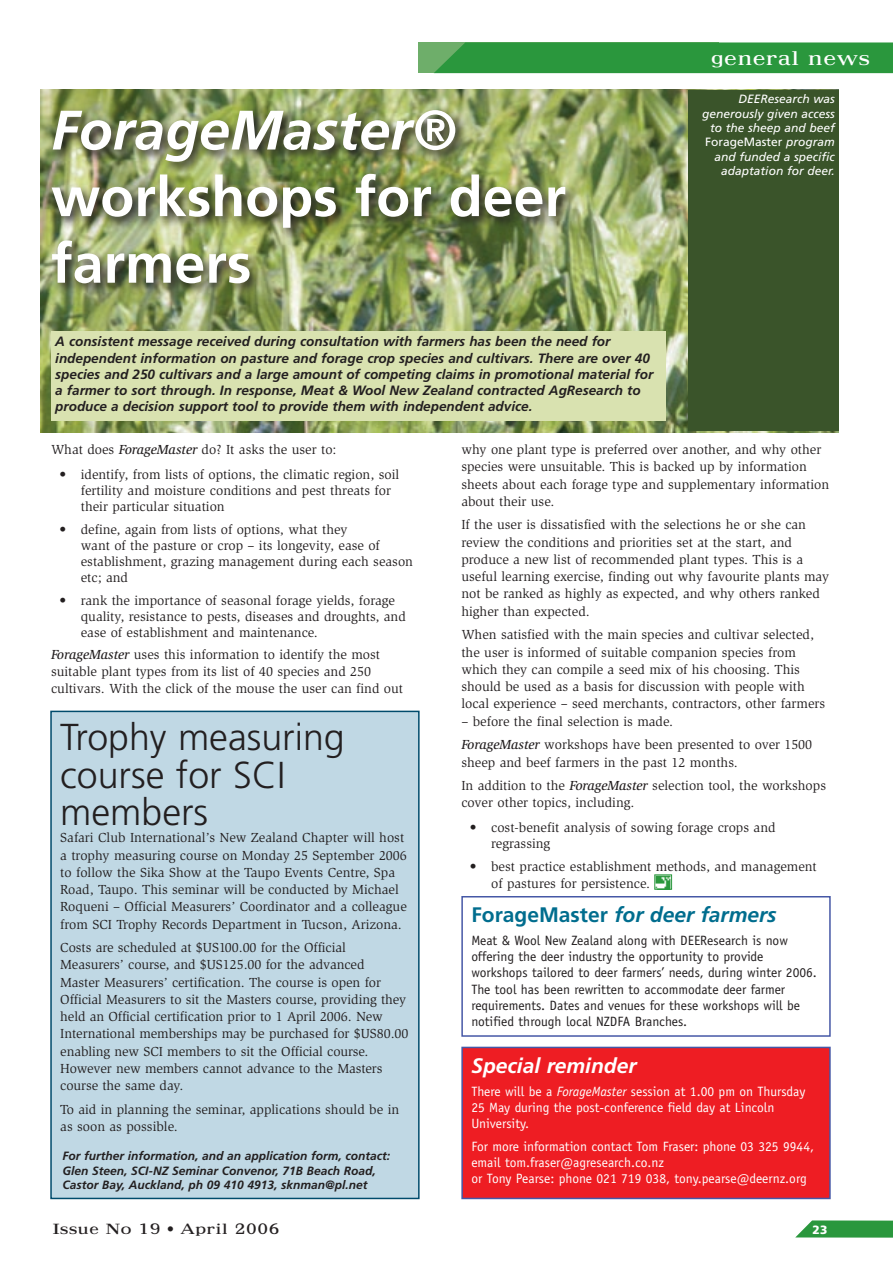
<style>
.page{position:relative;width:893px;height:1263px;background:#fff}
.page>*{position:absolute;margin:0;border:0;box-sizing:border-box;transform-origin:0 0}
.t1{font:700 55.5px/66.6px "Frutiger";color:#fff}
.t2{font:italic 700 55.5px "Frutiger";color:#fff}
.t3{font:300 37.5px/37.5px "Frutiger";color:#231f20}
.t4{font:italic 700 21px "Frutiger";color:#006d8e}
.t5{font:italic 700 21px "Frutiger";color:#fff}
.t6{font:18px "Maximus";color:#fff}
.t7{font:13.5px/17.2px "Slimbach";color:#231f20}
.t8{font:italic 700 13.5px/16.2px "Frutiger";color:#231f20}
.t9{font:13.5px/16.2px "Officina Sans";color:#231f20}
.t10{font:13.5px/16.2px "Officina Sans";color:#fff}
.t11{font:13.5px "Maximus";color:#231f20}
.t12{font:italic 700 12px/14.4px "Frutiger";color:#231f20}
.t13{font:italic 12px/14.4px "Frutiger";color:#fff;text-align:right}
.t14{font:900 12px "Frutiger";color:#fff}
.s1{font-style:normal}
.s2{font-weight:500;font-style:italic}
.s3{font-style:italic}
</style>
<div class="page">
<div style="left:419px;top:42px;width:300px;height:31px;background:#6eae6a"></div>
<div style="left:434px;top:42px;width:459px;height:31px;background:#2a973d"></div>
<svg style="left:795px;top:1220px;width:98px;height:18px;background:#47a557"></svg>
<img style="left:41px;top:90px;width:797px;height:342px">
<img style="left:656px;top:876px;width:14px;height:12px">
<div style="left:654px;top:874px;width:18px;height:16px;border:1px solid #2a973d"></div>
<div style="left:461px;top:896px;width:370px;height:141px;border:2px solid #4658a6"></div>
<div style="left:462px;top:1047px;width:368px;height:151px;background:#ee1d23"></div>
<div style="left:461px;top:1047px;width:370px;height:152px;border:2px solid #4658a6"></div>
<div style="left:689px;top:90px;width:150px;height:340px;background:#3a542a"></div>
<div style="left:51px;top:711px;width:368px;height:487px;background:#c0d8e4"></div>
<div style="left:50px;top:711px;width:370px;height:488px;border:2px solid #004b6c"></div>
<img style="left:46px;top:103px;width:534px;height:196px">
<div style="left:51px;top:332px;width:614px;height:89px;background:#d9e2b0"></div>
<h1 class="t2" style="left:51px;top:98px;width:407px">ForageMaster®</h1>
<h1 class="t1" style="left:51px;top:163px;width:516px">workshops for deer farmers</h1>
<p class="t8" style="left:55px;top:333px;width:599px">A consistent message received during consultation with farmers has been the need for independent information on pasture and forage crop species and cultivars. There are over 40 species and 250 cultivars and a large amount of competing claims in promotional material for a farmer to sort through. In response, Meat &amp; Wool New Zealand contracted AgResearch to produce a decision support tool to provide them with independent advice.</p>
<h3 class="t6" style="left:710px;top:44px;width:161px">general news</h3>
<p class="t13" style="left:702px;top:92px;width:134px">DEEResearch was generously given access to the sheep and beef<br><span class="s1">ForageMaster</span> program and funded a specific adaptation for deer.</p>
<p class="t7" style="left:51px;top:441px;width:287px">What does <span class="s2">ForageMaster</span> do? It asks the user to:</p>
<p class="t7" style="left:81px;top:466px;width:320px;line-height:16.2px;text-indent:-21px">• identify, from lists of options, the climatic region, soil fertility and moisture conditions and pest threats for their particular situation</p>
<p class="t7" style="left:81px;top:521px;width:334px;line-height:16.2px;text-indent:-21px">• define, again from lists of options, what they<br>want of the pasture or crop – its longevity, ease of establishment, grazing management during each season etc; and</p>
<p class="t7" style="left:81px;top:592px;width:327px;line-height:16.2px;text-indent:-21px">• rank the importance of seasonal forage yields, forage quality, resistance to pests, diseases and droughts, and ease of establishment and maintenance.</p>
<p class="t7" style="left:51px;top:646px;width:354px"><span class="s2">ForageMaster</span> uses this information to identify the most suitable plant types from its list of 40 species and 250 cultivars. With the click of the mouse the user can find out</p>
<h2 class="t3" style="left:60px;top:718px;width:286px">Trophy measuring course for SCI members</h2>
<p class="t7" style="left:60px;top:829px;width:348px">Safari Club International’s New Zealand Chapter will host a trophy measuring course on Monday 25 September 2006 to follow the Sika Show at the Taupo Events Centre, Spa Road, Taupo. This seminar will be conducted by Michael Roqueni – Official Measurers’ Coordinator and a colleague from SCI Trophy Records Department in Tucson, Arizona.</p>
<p class="t7" style="left:60px;top:939px;width:350px">Costs are scheduled at $US100.00 for the Official Measurers’ course, and $US125.00 for the advanced<br>Master Measurers’ certification. The course is open for Official Measurers to sit the Masters course, providing they held an Official certification prior to 1 April 2006. New International memberships may be purchased for $US80.00 enabling new SCI members to sit the Official course.<br>However new members cannot advance to the Masters course the same day.</p>
<p class="t7" style="left:60px;top:1101px;width:340px">To aid in planning the seminar, applications should be in as soon as possible.</p>
<p class="t12" style="left:62px;top:1149px;width:329px">For further information, and an application form, contact:<br>Glen Steen, SCI-NZ Seminar Convenor, 71B Beach Road,<br>Castor Bay, Auckland, ph 09 410 4913, sknman@pl.net</p>
<p class="t7" style="left:461px;top:441px;width:369px">why one plant type is preferred over another, and why other species were unsuitable. This is backed up by information sheets about each forage type and supplementary information about their use.</p>
<p class="t7" style="left:461px;top:516px;width:369px">If the user is dissatisfied with the selections he or she can review the conditions and priorities set at the start, and produce a new list of recommended plant types. This is a useful learning exercise, finding out why favourite plants may not be ranked as highly as expected, and why others ranked higher than expected.</p>
<p class="t7" style="left:461px;top:626px;width:365px">When satisfied with the main species and cultivar selected, the user is informed of suitable companion species from which they can compile a seed mix of his choosing. This should be used as a basis for discussion with people with local experience – seed merchants, contractors, other farmers</p>
<p class="t7" style="left:461px;top:709px;width:352px;line-height:23.7px">– before the final selection is made.<br><span class="s2">ForageMaster</span> workshops have been presented to over 1500</p>
<p class="t7" style="left:461px;top:750px;width:366px;line-height:23.7px">sheep and beef farmers in the past 12 months.<br>In addition to the <span class="s2">ForageMaster</span> selection tool, the workshops</p>
<p class="t7" style="left:461px;top:794px;width:175px">cover other topics, including.</p>
<p class="t7" style="left:491px;top:819px;width:286px;line-height:16.2px;text-indent:-21px">• cost-benefit analysis of sowing forage crops and regrassing</p>
<p class="t7" style="left:491px;top:858px;width:327px;text-indent:-21px">• best practice establishment methods, and management of pastures for persistence.</p>
<h3 class="t4" style="left:471px;top:903px;width:307px"><span class="s1">ForageMaster</span> for deer farmers</h3>
<p class="t9" style="left:471px;top:932px;width:347px">Meat &amp; Wool New Zealand along with DEEResearch is now offering the deer industry the opportunity to provide workshops tailored to deer farmers’ needs, during winter 2006.<br>The tool has been rewritten to accommodate deer farmer requirements. Dates and venues for these workshops will be notified through local NZDFA Branches.</p>
<h3 class="t5" style="left:471px;top:1053px;width:167px">Special reminder</h3>
<p class="t10" style="left:471px;top:1083px;width:335px">There will be a <span class="s3">ForageMaster</span> session at 1.00 pm on Thursday<br>25 May during the post-conference field day at Lincoln<br>University.</p>
<p class="t10" style="left:471px;top:1138px;width:344px">For more information contact Tom Fraser: phone 03 325 9944, email tom.fraser@agresearch.co.nz<br>or Tony Pearse: phone 021 719 038, tony.pearse@deernz.org</p>
<p class="t11" style="left:52px;top:1218px;width:229px">Issue No 19 • April 2006</p>
<p class="t14" style="left:813px;top:1222px;width:16px">23</p>
</div>
